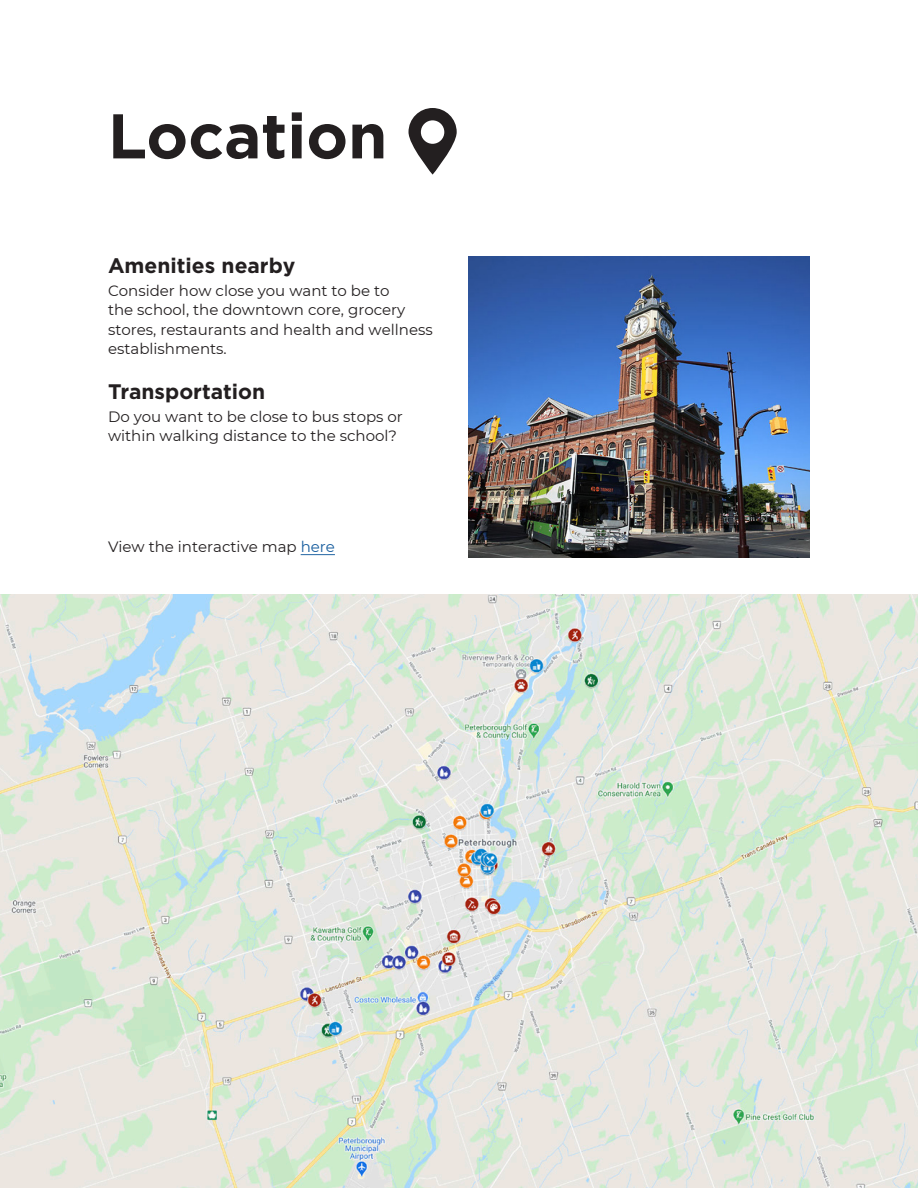
<style>
.page{position:relative;width:918px;height:1188px;background:#fff}
.page>*{position:absolute;margin:0;border:0;box-sizing:border-box;transform-origin:0 0}
.t1{font:700 63px "Gotham";color:#231f20}
.t2{font:700 21px "Gotham";color:#231f20}
.t3{font:15px/19px "Montserrat";color:#231f20}
.s1{color:#175d9e}
</style>
<div class="page">
<img style="left:0;top:594px;width:918px;height:594px">
<svg style="left:409px;top:108px;width:48px;height:67px;fill:#231f20"></svg>
<div style="left:421px;top:120px;width:23px;height:24px;background:#fff;border-radius:50%"></div>
<img style="left:468px;top:256px;width:342px;height:302px">
<hr style="left:301px;top:554px;width:34px;height:1px;background:#175d9e">
<p class="t1" style="left:108px;top:94px;width:281px">Location</p>
<p class="t2" style="left:108px;top:252px;width:189px">Amenities nearby</p>
<p class="t3" style="left:108px;top:281px;width:326px">Consider how close you want to be to<br>the school, the downtown core, grocery stores, restaurants and health and wellness establishments.</p>
<p class="t2" style="left:108px;top:378px;width:159px">Transportation</p>
<p class="t3" style="left:108px;top:407px;width:296px">Do you want to be close to bus stops or within walking distance to the school?</p>
<p class="t3" style="left:108px;top:537px;width:228px">View the interactive map <span class="s1">here</span></p>
</div>
